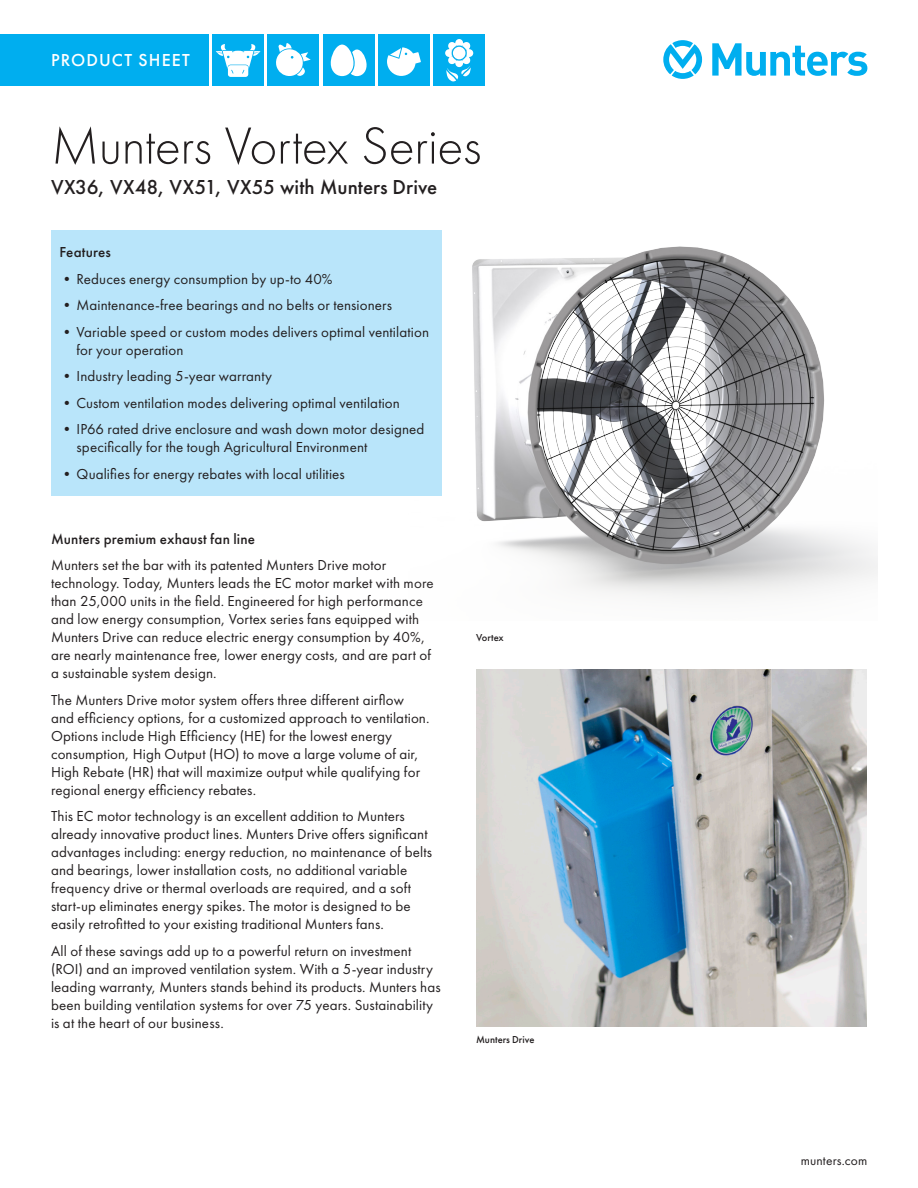
<style>
.page{position:relative;width:918px;height:1188px;background:#fff}
.page>*{position:absolute;margin:0;border:0;box-sizing:border-box;transform-origin:0 0}
.Heading_1{font:54px "Futura PT Light";letter-spacing:-.01em;color:#231f20}
.Subheading_1{font:21px "Futura PT Medium";letter-spacing:.005em;color:#231f20}
.t1{font:18px "Futura PT Medium";letter-spacing:.065em;color:#fff}
.Bodytext{font:15px/18px "Futura PT";letter-spacing:.01em;color:#231f20}
.Subheading_2{font:15px "Futura PT Medium";letter-spacing:.01em;color:#231f20}
.t2{font:13.5px "Futura PT";letter-spacing:.01em;color:#231f20}
.Picture_caption{font:10.5px "Futura PT Medium";color:#231f20}
</style>
<div class="page">
<div style="left:378px;top:34px;width:51px;height:51px;background:#00aeef"></div>
<svg style="left:387px;top:47px;width:34px;height:29px"></svg>
<div style="left:0;top:34px;width:208px;height:51px;background:#00aeef"></div>
<svg style="left:712px;top:43px;width:155px;height:33px"></svg>
<svg style="left:663px;top:40px;width:39px;height:39px"></svg>
<div style="left:268px;top:34px;width:51px;height:51px;background:#00aeef"></div>
<svg style="left:276px;top:43px;width:35px;height:33px"></svg>
<div style="left:323px;top:34px;width:51px;height:51px;background:#00aeef"></div>
<svg style="left:330px;top:45px;width:37px;height:31px"></svg>
<div style="left:213px;top:34px;width:51px;height:51px;background:#00aeef"></div>
<svg style="left:216px;top:44px;width:44px;height:33px"></svg>
<div style="left:434px;top:34px;width:51px;height:51px;background:#00aeef"></div>
<svg style="left:445px;top:39px;width:29px;height:43px"></svg>
<div style="left:51px;top:231px;width:391px;height:265px;background:#b9e5fa"></div>
<img style="left:409px;top:230px;width:469px;height:367px">
<img style="left:476px;top:670px;width:391px;height:357px">
<p class="t1" style="left:51px;top:49px;width:140px">PRODUCT SHEET</p>
<p class="Heading_1" style="left:51px;top:115px;width:432px">Munters Vortex Series</p>
<p class="Subheading_1" style="left:51px;top:174px;width:388px">VX36, VX48, VX51, VX55 with Munters Drive</p>
<p class="Subheading_2" style="left:60px;top:243px;width:53px">Features</p>
<p class="Bodytext" style="left:60px;top:270px;width:275px">•Reduces energy consumption by up-to 40%</p>
<p class="Bodytext" style="left:60px;top:296px;width:334px">•Maintenance-free bearings and no belts or tensioners</p>
<p class="Bodytext" style="left:77px;top:323px;width:354px;text-indent:-17px">•Variable speed or custom modes delivers optimal ventilation for your operation</p>
<p class="Bodytext" style="left:60px;top:367px;width:214px">•Industry leading 5-year warranty</p>
<p class="Bodytext" style="left:60px;top:394px;width:342px">•Custom ventilation modes delivering optimal ventilation</p>
<p class="Bodytext" style="left:77px;top:420px;width:349px;text-indent:-17px">•IP66 rated drive enclosure and wash down motor designed specifically for the tough Agricultural Environment</p>
<p class="Bodytext" style="left:60px;top:465px;width:287px">•Qualifies for energy rebates with local utilities</p>
<p class="Subheading_2" style="left:51px;top:530px;width:206px">Munters premium exhaust fan line</p>
<p class="Bodytext" style="left:51px;top:556px;width:384px">Munters set the bar with its patented Munters Drive motor technology. Today, Munters leads the EC motor market with more than 25,000 units in the field. Engineered for high performance and low energy consumption, Vortex series fans equipped with Munters Drive can reduce electric energy consumption by 40%, are nearly maintenance free, lower energy costs, and are part of a sustainable system design.</p>
<p class="Bodytext" style="left:51px;top:691px;width:380px">The Munters Drive motor system offers three different airflow and efficiency options, for a customized approach to ventilation.<br>Options include High Efficiency (HE) for the lowest energy consumption, High Output (HO) to move a large volume of air, High Rebate (HR) that will maximize output while qualifying for regional energy efficiency rebates.</p>
<p class="Bodytext" style="left:51px;top:807px;width:383px">This EC motor technology is an excellent addition to Munters already innovative product lines. Munters Drive offers significant advantages including: energy reduction, no maintenance of belts and bearings, lower installation costs, no additional variable frequency drive or thermal overloads are required, and a soft start-up eliminates energy spikes. The motor is designed to be easily retrofitted to your existing traditional Munters fans.</p>
<p class="Bodytext" style="left:51px;top:942px;width:391px">All of these savings add up to a powerful return on investment (ROI) and an improved ventilation system. With a 5-year industry leading warranty, Munters stands behind its products. Munters has been building ventilation systems for over 75 years. Sustainability is at the heart of our business.</p>
<p class="Picture_caption" style="left:476px;top:631px;width:29px">Vortex</p>
<p class="Picture_caption" style="left:476px;top:1033px;width:60px">Munters Drive</p>
<p class="t2" style="left:801px;top:1153px;width:68px">munters.com</p>
</div>
